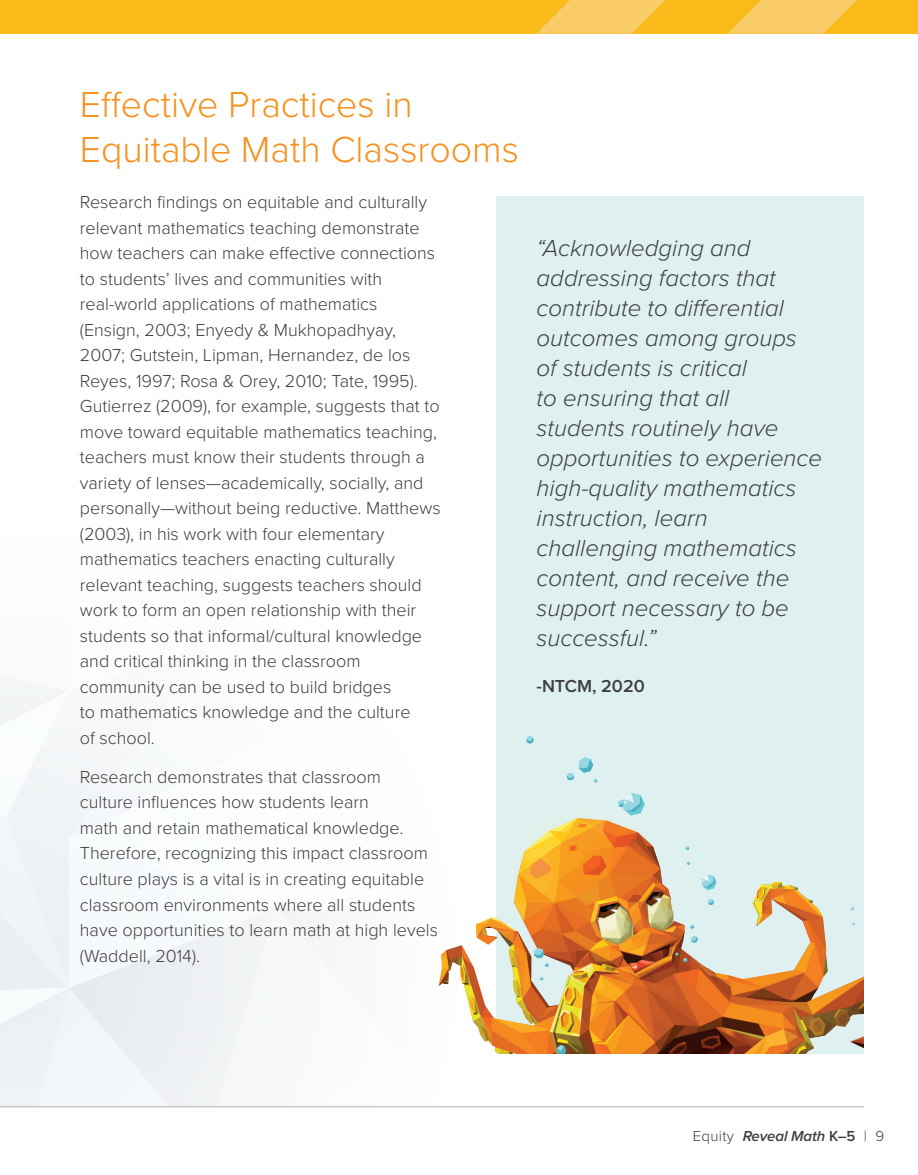
<style>
.page{position:relative;width:918px;height:1175px;background:#fff}
.page>*{position:absolute;margin:0;border:0;box-sizing:border-box;transform-origin:0 0}
.BR-Header_H2{font:300 37.5px/45px "Proxima Nova";color:#f6911e}
.BR-Quotes_Callout{font:italic 300 24px/30px "Proxima Nova";color:#3e3e3f}
.BR-Body_Copy__P{font:300 18px/25.5px "Proxima Nova";color:#3e3e3f}
.BR-Body_Copy__P-2{font:600 18px "Proxima Nova";color:#3e3e3f}
.t1{font:italic 600 15px "Proxima Nova";letter-spacing:-.01em;color:#3e3e3f}
.s1{font-weight:300;font-style:normal}
.s2{font-style:normal}
</style>
<div class="page">
<svg style="left:0;top:675px;width:321px;height:431px"></svg>
<hr style="left:0;top:1106px;width:864px;height:1px;background:#c7c8ca">
<div style="left:0;top:0;width:918px;height:34px;background:#f9bb19"></div>
<div style="left:496px;top:196px;width:368px;height:857px;background:#dff0f1"></div>
<img style="left:438px;top:736px;width:426px;height:317px">
<svg style="left:727px;top:0;width:130px;height:34px"></svg>
<svg style="left:536px;top:0;width:130px;height:34px"></svg>
<p class="BR-Header_H2" style="left:80px;top:80px;width:441px">Effective Practices in<br>Equitable Math Classrooms</p>
<p class="BR-Body_Copy__P" style="left:80px;top:188px;width:362px">Research findings on equitable and culturally relevant mathematics teaching demonstrate how teachers can make effective connections to students’ lives and communities with real-world applications of mathematics (Ensign, 2003; Enyedy &amp; Mukhopadhyay, 2007; Gutstein, Lipman, Hernandez, de los Reyes, 1997; Rosa &amp; Orey, 2010; Tate, 1995).<br>Gutierrez (2009), for example, suggests that to move toward equitable mathematics teaching, teachers must know their students through a variety of lenses—academically, socially, and personally—without being reductive. Matthews (2003), in his work with four elementary mathematics teachers enacting culturally relevant teaching, suggests teachers should work to form an open relationship with their students so that informal/cultural knowledge and critical thinking in the classroom community can be used to build bridges<br>to mathematics knowledge and the culture<br>of school.</p>
<p class="BR-Body_Copy__P" style="left:80px;top:763px;width:360px">Research demonstrates that classroom culture influences how students learn<br>math and retain mathematical knowledge.<br>Therefore, recognizing this impact classroom culture plays is a vital is in creating equitable classroom environments where all students have opportunities to learn math at high levels (Waddell, 2014).</p>
<p class="BR-Quotes_Callout" style="left:537px;top:231px;width:287px">“Acknowledging and addressing factors that contribute to differential outcomes among groups of students is critical<br>to ensuring that all students routinely have opportunities to experience high-quality mathematics instruction, learn challenging mathematics content, and receive the support necessary to be successful.”</p>
<p class="BR-Body_Copy__P-2" style="left:537px;top:672px;width:110px">-NTCM, 2020</p>
<p class="t1" style="left:693px;top:1125px;width:193px"><span class="s1">Equity</span> Reveal Math <span class="s2">K–5</span> <span class="s1">| 9</span></p>
</div>
